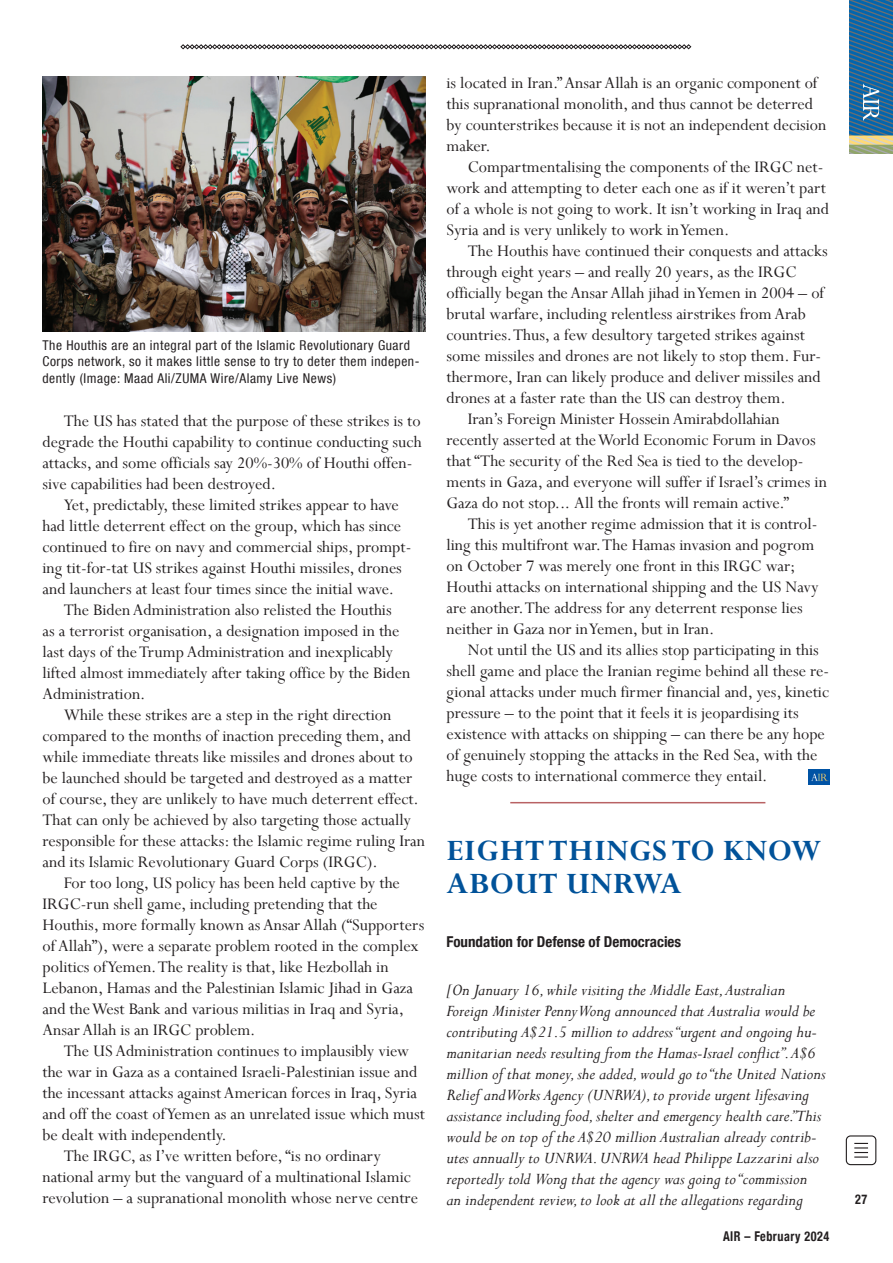
<style>
.page{position:relative;width:893px;height:1263px;background:#fff}
.page>*{position:absolute;margin:0;border:0;box-sizing:border-box;transform-origin:0 0}
.Short_Story_-_Title_heading{font:700 33px/33px "Perpetua";letter-spacing:.02em;color:#015299}
.Copy_General{font:18px/21px "Perpetua";color:#231f20}
.Attribution{font:italic 18px/21px "Perpetua";color:#231f20}
.Author{font:700 condensed 15px "Helvetica Neue LT Com";color:#231f20}
.t1{font:condensed 13.5px/16.5px "Helvetica Neue LT Com";letter-spacing:.04em;color:#231f20}
.t2{font:700 condensed 13.5px "Helvetica Neue";letter-spacing:.04em;color:#231f20;scale:.9 1}
</style>
<div class="page">
<svg style="left:180px;top:44px;width:511px;height:5px"></svg>
<div style="left:846px;top:1135px;width:30px;height:30px;border:1px solid #231f20;border-radius:4px"></div>
<svg style="left:854px;top:1143px;width:14px;height:14px"></svg>
<svg style="left:850px;top:0;width:43px;height:153px;background:#3b769a"></svg>
<img style="left:808px;top:770px;width:21px;height:14px">
<hr style="left:510px;top:802px;width:255px;height:1px;background:#b96264">
<img style="left:43px;top:77px;width:382px;height:255px">
<p class="t1" style="left:43px;top:337px;width:378px">The Houthis are an integral part of the Islamic Revolutionary Guard<br>Corps network, so it makes little sense to try to deter them indepen&shy;dently (Image: Maad Ali/ZUMA Wire/Alamy Live News)</p>
<p class="Copy_General" style="left:43px;top:409px;width:381px;text-indent:21px">The US has stated that the purpose of these strikes is to degrade the Houthi capability to continue conducting such attacks, and some officials say 20%-30% of Houthi offen&shy;sive capabilities had been destroyed.</p>
<p class="Copy_General" style="left:43px;top:493px;width:370px;text-indent:21px">Yet, predictably, these limited strikes appear to have had little deterrent effect on the group, which has since continued to fire on navy and commercial ships, prompt&shy;ing tit-for-tat US strikes against Houthi missiles, drones and launchers at least four times since the initial wave.</p>
<p class="Copy_General" style="left:43px;top:598px;width:369px;text-indent:21px">The Biden Administration also relisted the Houthis<br>as a terrorist organisation, a designation imposed in the last days of the Trump Administration and inexplicably lifted almost immediately after taking office by the Biden Administration.</p>
<p class="Copy_General" style="left:43px;top:703px;width:384px;text-indent:21px">While these strikes are a step in the right direction compared to the months of inaction preceding them, and while immediate threats like missiles and drones about to be launched should be targeted and destroyed as a matter of course, they are unlikely to have much deterrent effect.<br>That can only be achieved by also targeting those actually responsible for these attacks: the Islamic regime ruling Iran and its Islamic Revolutionary Guard Corps (IRGC).</p>
<p class="Copy_General" style="left:43px;top:871px;width:383px;text-indent:21px">For too long, US policy has been held captive by the IRGC-run shell game, including pretending that the Houthis, more formally known as Ansar Allah (“Supporters of Allah”), were a separate problem rooted in the complex politics of Yemen. The reality is that, like Hezbollah in Lebanon, Hamas and the Palestinian Islamic Jihad in Gaza and the West Bank and various militias in Iraq and Syria, Ansar Allah is an IRGC problem.</p>
<p class="Copy_General" style="left:43px;top:1039px;width:384px;text-indent:21px">The US Administration continues to implausibly view the war in Gaza as a contained Israeli-Palestinian issue and the incessant attacks against American forces in Iraq, Syria and off the coast of Yemen as an unrelated issue which must be dealt with independently.</p>
<p class="Copy_General" style="left:43px;top:1144px;width:377px;text-indent:21px">The IRGC, as I’ve written before, “is no ordinary national army but the vanguard of a multinational Islamic revolution – a supranational monolith whose nerve centre</p>
<p class="Copy_General" style="left:446px;top:72px;width:381px">is located in Iran.” Ansar Allah is an organic component of this supranational monolith, and thus cannot be deterred by counterstrikes because it is not an independent decision maker.</p>
<p class="Copy_General" style="left:446px;top:156px;width:384px;text-indent:21px">Compartmentalising the components of the IRGC net&shy;work and attempting to deter each one as if it weren’t part of a whole is not going to work. It isn’t working in Iraq and Syria and is very unlikely to work in Yemen.</p>
<p class="Copy_General" style="left:446px;top:240px;width:383px;text-indent:21px">The Houthis have continued their conquests and attacks through eight years – and really 20 years, as the IRGC officially began the Ansar Allah jihad in Yemen in 2004 – of brutal warfare, including relentless airstrikes from Arab countries. Thus, a few desultory targeted strikes against some missiles and drones are not likely to stop them. Fur&shy;thermore, Iran can likely produce and deliver missiles and drones at a faster rate than the US can destroy them.</p>
<p class="Copy_General" style="left:446px;top:408px;width:382px;text-indent:21px">Iran’s Foreign Minister Hossein Amirabdollahian recently asserted at the World Economic Forum in Davos that “The security of the Red Sea is tied to the develop&shy;ments in Gaza, and everyone will suffer if Israel’s crimes in Gaza do not stop... All the fronts will remain active.”</p>
<p class="Copy_General" style="left:446px;top:513px;width:374px;text-indent:21px">This is yet another regime admission that it is control&shy;ling this multifront war. The Hamas invasion and pogrom on October 7 was merely one front in this IRGC war; Houthi attacks on international shipping and the US Navy are another. The address for any deterrent response lies neither in Gaza nor in Yemen, but in Iran.</p>
<p class="Copy_General" style="left:446px;top:639px;width:384px;text-indent:21px">Not until the US and its allies stop participating in this shell game and place the Iranian regime behind all these re&shy;gional attacks under much firmer financial and, yes, kinetic pressure – to the point that it feels it is jeopardising its existence with attacks on shipping – can there be any hope of genuinely stopping the attacks in the Red Sea, with the huge costs to international commerce they entail.</p>
<p class="Short_Story_-_Title_heading" style="left:446px;top:834px;width:376px">EIGHT THINGS TO KNOW<br>ABOUT UNRWA</p>
<p class="Author" style="left:446px;top:933px;width:236px">Foundation for Defense of Democracies</p>
<p class="Attribution" style="left:446px;top:979px;width:381px">[On January 16, while visiting the Middle East, Australian Foreign Minister Penny Wong announced that Australia would be contributing A$21.5 million to address “urgent and ongoing hu&shy;manitarian needs resulting from the Hamas-Israel conflict”. A$6 million of that money, she added, would go to “the United Nations Relief and Works Agency (UNRWA), to provide urgent lifesaving assistance including food, shelter and emergency health care.”This would be on top of the A$20 million Australian already contrib&shy;utes annually to UNRWA. UNRWA head Philippe Lazzarini also reportedly told Wong that the agency was going to “commission an independent review, to look at all the allegations regarding</p>
<p class="t2" style="left:723px;top:1225px;width:120px">AIR – February 2024</p>
<p class="t2" style="left:855px;top:1188px;width:15px">27</p>
</div>
